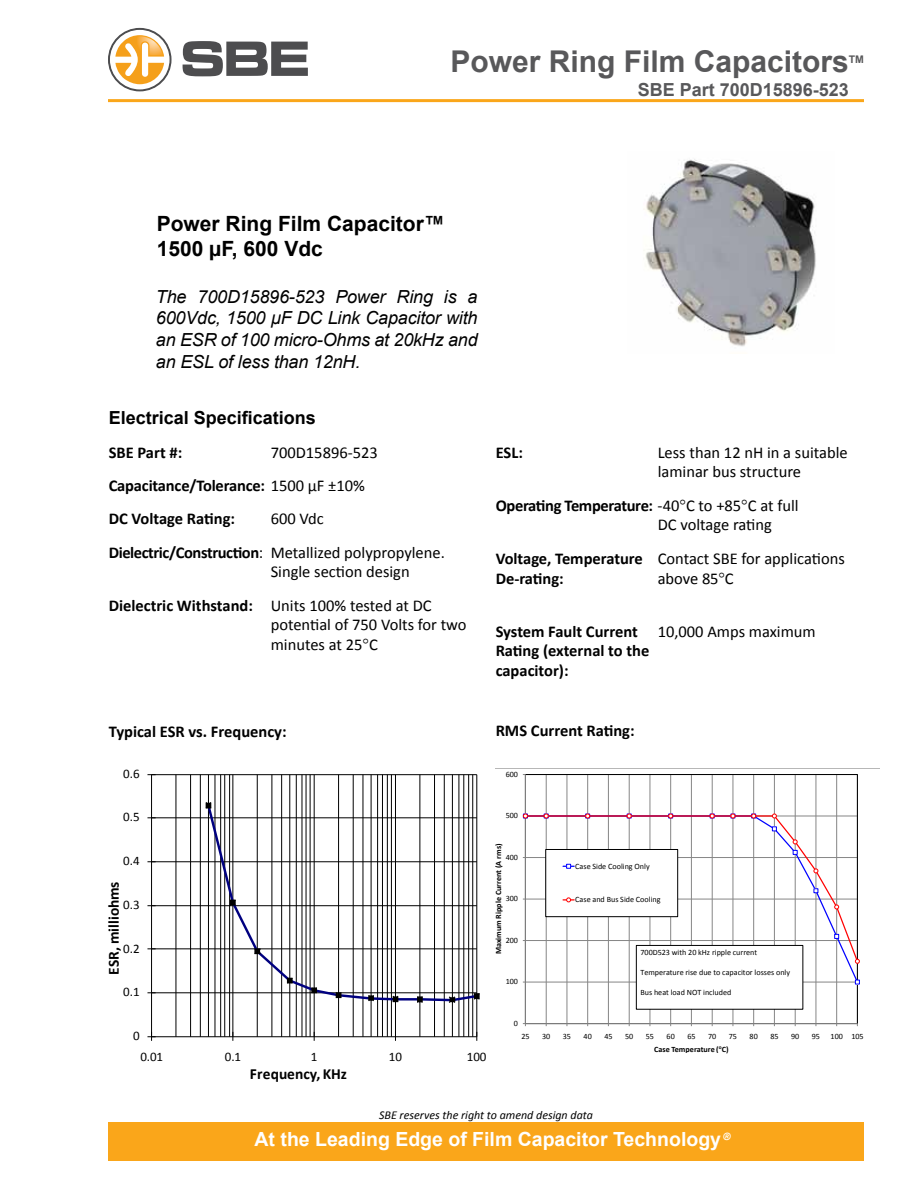
<style>
.page{position:relative;width:918px;height:1188px;background:#fff}
.page>*{position:absolute;margin:0;border:0;box-sizing:border-box;transform-origin:0 0}
.t1{font:700 30px "Arial";color:#58585a}
.t2{font:700 21px/25.2px "Arial";color:#000}
.t3{font:700 19.5px "Arial";color:#fff}
.t4{font:italic 18px/21.6px "Arial";letter-spacing:-.01em;color:#000;text-align:justify}
.t5{font:700 18px "Arial";color:#000}
.t6{font:700 18px "Arial";color:#58585a}
.t7{font:16.5px/19.8px "Calibri";color:#000}
.t8{font:700 16.5px/19.8px "Calibri";color:#000}
.t9{font:700 15.45px "Calibri";color:#000}
.t10{font:13.05px "Calibri";letter-spacing:-.005em;color:#000}
.t11{font:italic 12px "Calibri";color:#000}
.t12{font:700 10.5px "Arial";color:#58585a}
.t13{font:8.1px "Calibri";letter-spacing:-.005em;color:#000}
.t14{font:700 8.1px "Calibri";color:#000}
.s1{font-weight:400}
.s2{font-weight:700}
.s3{font-family:"Times New Roman"}
.s4{font-family:"Calibri";font-weight:400;font-style:italic}
</style>
<div class="page">
<hr style="left:108px;top:99px;width:756px;height:3px;background:#faa61a">
<div style="left:108px;top:1122px;width:756px;height:39px;background:#faa61a"></div>
<svg style="left:183px;top:41px;width:125px;height:35px"></svg>
<svg style="left:108px;top:28px;width:64px;height:63px"></svg>
<img style="left:644px;top:159px;width:172px;height:188px">
<svg style="left:522px;top:774px;width:338px;height:253px"></svg>
<div style="left:636px;top:945px;width:167px;height:64px;background:#fff"></div>
<div style="left:636px;top:945px;width:167px;height:64px;border:1px solid #000"></div>
<svg style="left:147px;top:774px;width:333px;height:267px"></svg>
<h1 class="t1" style="left:450px;top:42px;width:400px">Power Ring Film Capacitors</h1>
<p class="t12" style="left:849px;top:53px;width:17px">TM</p>
<p class="t6" style="left:638px;top:77px;width:213px">SBE Part 700D15896-523</p>
<p class="t2" style="left:157px;top:212px;width:290px">Power Ring Film Capacitor™<br>1500 µF, 600 Vdc</p>
<p class="t4" style="left:156px;top:286px;width:323px">The 700D15896-523 Power Ring is a 600Vdc, 1500 µF DC Link Capacitor with an ESR of 100 micro-Ohms at 20kHz and an ESL of less than 12nH.</p>
<p class="t5" style="left:109px;top:406px;width:209px">Electrical Specifications</p>
<p class="t8" style="left:109px;top:442px;width:75px">SBE Part #:</p>
<p class="t8" style="left:109px;top:435px;width:271px;line-height:33.3px;text-indent:162px"><span class="s1">700D15896-523<br></span>Capacitance/Tolerance: <span class="s1">1500 µF ±10%<br></span>DC Voltage Rating:</p>
<p class="t7" style="left:109px;top:502px;width:338px;line-height:33.3px;text-indent:162px">600 Vdc<br><span class="s2">Dielectric/Construction</span>: Metallized polypropylene.</p>
<p class="t7" style="left:109px;top:555px;width:325px;line-height:33.3px;text-indent:162px">Single section design<br><span class="s2">Dielectric Withstand:</span> Units 100% tested at DC</p>
<p class="t7" style="left:271px;top:615px;width:197px">potential of 750 Volts for two minutes at 25<span class="s3">°</span>C</p>
<p class="t8" style="left:496px;top:442px;width:29px">ESL:</p>
<p class="t7" style="left:658px;top:442px;width:192px">Less than 12 nH in a suitable laminar bus structure</p>
<p class="t7" style="left:658px;top:495px;width:142px;text-indent:-162px"><span class="s2">Operating Temperature:</span> -40<span class="s3">°</span>C to +85<span class="s3">°</span>C at full<br>DC voltage rating</p>
<p class="t8" style="left:496px;top:548px;width:351px">Voltage, Temperature <span class="s1">Contact SBE for applications<br></span>De-rating:</p>
<p class="t7" style="left:658px;top:568px;width:78px">above 85<span class="s3">°</span>C</p>
<p class="t8" style="left:496px;top:621px;width:322px">System Fault Current <span class="s1">10,000 Amps maximum<br></span>Rating (external to the<br>capacitor):</p>
<p class="t8" style="left:109px;top:721px;width:179px">Typical ESR vs. Frequency:</p>
<p class="t10" style="left:123px;top:765px;width:18px">0.6</p>
<p class="t8" style="left:496px;top:721px;width:140px">RMS Current Rating:</p>
<p class="t13" style="left:506px;top:769px;width:14px">600</p>
<p class="t10" style="left:123px;top:809px;width:18px">0.5</p>
<p class="t10" style="left:123px;top:853px;width:18px">0.4</p>
<p class="t9" style="left:104px;top:975px;width:95px;rotate:-90deg">ESR, milliohms</p>
<p class="t10" style="left:123px;top:896px;width:18px">0.3</p>
<p class="t10" style="left:123px;top:940px;width:18px">0.2</p>
<p class="t10" style="left:123px;top:984px;width:18px">0.1</p>
<p class="t13" style="left:506px;top:811px;width:14px">500</p>
<p class="t14" style="left:493px;top:954px;width:112px;rotate:-90deg">Maximum Ripple Current (A rms)</p>
<p class="t13" style="left:506px;top:852px;width:14px">400</p>
<p class="t13" style="left:506px;top:894px;width:14px">300</p>
<p class="t13" style="left:506px;top:935px;width:14px">200</p>
<p class="t13" style="left:506px;top:977px;width:14px">100</p>
<p class="t13" style="left:575px;top:861px;width:76px">Case Side Cooling Only</p>
<p class="t13" style="left:575px;top:894px;width:87px">Case and Bus Side Cooling</p>
<p class="t13" style="left:641px;top:947px;width:118px">700D523 with 20 kHz ripple current</p>
<p class="t13" style="left:641px;top:967px;width:151px">Temperature rise due to capacitor losses only</p>
<p class="t13" style="left:641px;top:987px;width:92px">Bus heat load NOT included</p>
<p class="t10" style="left:133px;top:1027px;width:8px">0</p>
<p class="t10" style="left:140px;top:1048px;width:24px">0.01</p>
<p class="t10" style="left:225px;top:1048px;width:18px">0.1</p>
<p class="t10" style="left:311px;top:1048px;width:8px">1</p>
<p class="t10" style="left:389px;top:1048px;width:15px">10</p>
<p class="t10" style="left:467px;top:1048px;width:21px">100</p>
<p class="t9" style="left:250px;top:1064px;width:99px">Frequency, KHz</p>
<p class="t13" style="left:514px;top:1018px;width:6px">0</p>
<p class="t13" style="left:521px;top:1031px;width:10px">25</p>
<p class="t13" style="left:542px;top:1031px;width:10px">30</p>
<p class="t13" style="left:563px;top:1031px;width:10px">35</p>
<p class="t13" style="left:584px;top:1031px;width:10px">40</p>
<p class="t13" style="left:604px;top:1031px;width:10px">45</p>
<p class="t13" style="left:625px;top:1031px;width:10px">50</p>
<p class="t13" style="left:646px;top:1031px;width:10px">55</p>
<p class="t13" style="left:667px;top:1031px;width:10px">60</p>
<p class="t13" style="left:687px;top:1031px;width:10px">65</p>
<p class="t13" style="left:708px;top:1031px;width:10px">70</p>
<p class="t13" style="left:729px;top:1031px;width:10px">75</p>
<p class="t13" style="left:750px;top:1031px;width:10px">80</p>
<p class="t13" style="left:770px;top:1031px;width:10px">85</p>
<p class="t13" style="left:791px;top:1031px;width:10px">90</p>
<p class="t13" style="left:812px;top:1031px;width:10px">95</p>
<p class="t13" style="left:831px;top:1031px;width:35px">100 105</p>
<p class="t14" style="left:654px;top:1044px;width:76px">Case Temperature (<sup>o</sup>C)</p>
<p class="t11" style="left:379px;top:1107px;width:215px">SBE reserves the right to amend design data</p>
<p class="t3" style="left:255px;top:1127px;width:478px">At the Leading Edge of Film Capacitor Technology<span class="s4">®</span></p>
</div>
